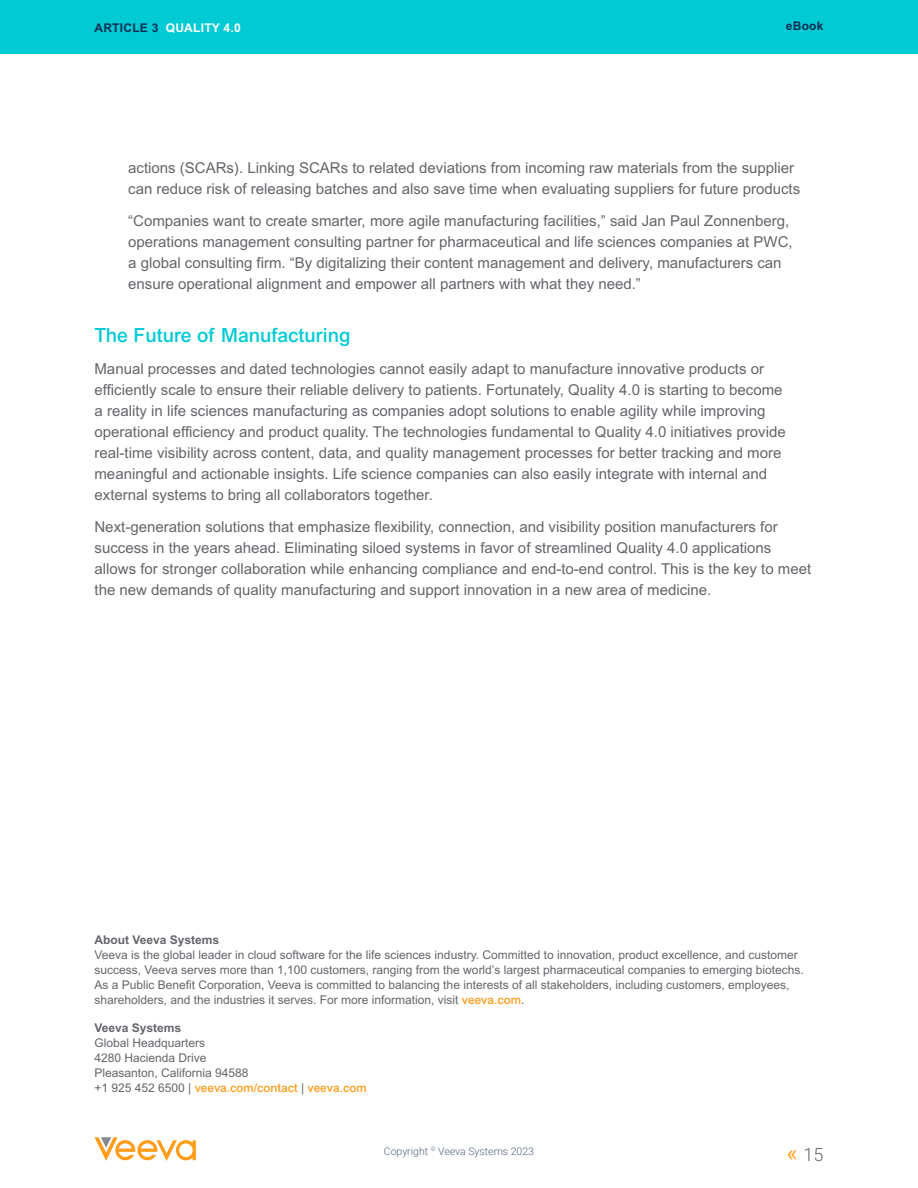
<style>
.page{position:relative;width:918px;height:1188px;background:#fff}
.page>*{position:absolute;margin:0;border:0;box-sizing:border-box;transform-origin:0 0}
.Heading_2{font:500 19.5px "Arial MT Std";color:#00cad4}
.t1{font:300 18px "Roboto";color:#63656a}
.Body{font:15px/21px "Arial MT Std";color:#63656a}
.About_Veeva_Text{font:12px/15px "Arial MT Std";color:#63656a}
.About_Veeva_Head{font:700 12px "Arial MT Std";color:#63656a}
.Heading_1{font:700 12px "Arial MT Std";letter-spacing:.02em;color:#fff}
.Heading_1-2{font:700 12px "Arial MT Std";letter-spacing:.02em;color:#122e53}
.Fine_print{font:300 10.5px "Roboto";color:#53627c}
.s1{color:#122e53}
.s2{font-weight:500;color:#ff9d1b}
.s3{font-weight:400;font-size:22.5px;color:#ff9d1b}
</style>
<div class="page">
<svg style="left:94px;top:1137px;width:102px;height:24px"></svg>
<div style="left:0;top:0;width:918px;height:54px;background:#00cad4"></div>
<p class="Heading_1" style="left:94px;top:21px;width:148px"><span class="s1">ARTICLE 3</span> QUALITY 4.0</p>
<p class="Heading_1-2" style="left:786px;top:18px;width:39px">eBook</p>
<p class="Body" style="left:128px;top:157px;width:673px">actions (SCARs). Linking SCARs to related deviations from incoming raw materials from the supplier can reduce risk of releasing batches and also save time when evaluating suppliers for future products</p>
<p class="Body" style="left:128px;top:210px;width:666px">“Companies want to create smarter, more agile manufacturing facilities,” said Jan Paul Zonnenberg, operations management consulting partner for pharmaceutical and life sciences companies at PWC, a global consulting firm. “By digitalizing their content management and delivery, manufacturers can ensure operational alignment and empower all partners with what they need.”</p>
<p class="Heading_2" style="left:94px;top:324px;width:257px">The Future of Manufacturing</p>
<p class="Body" style="left:94px;top:358px;width:693px">Manual processes and dated technologies cannot easily adapt to manufacture innovative products or efficiently scale to ensure their reliable delivery to patients. Fortunately, Quality 4.0 is starting to become a reality in life sciences manufacturing as companies adopt solutions to enable agility while improving operational efficiency and product quality. The technologies fundamental to Quality 4.0 initiatives provide real-time visibility across content, data, and quality management processes for better tracking and more meaningful and actionable insights. Life science companies can also easily integrate with internal and external systems to bring all collaborators together.</p>
<p class="Body" style="left:94px;top:516px;width:718px">Next-generation solutions that emphasize flexibility, connection, and visibility position manufacturers for success in the years ahead. Eliminating siloed systems in favor of streamlined Quality 4.0 applications allows for stronger collaboration while enhancing compliance and end-to-end control. This is the key to meet the new demands of quality manufacturing and support innovation in a new area of medicine.</p>
<p class="About_Veeva_Head" style="left:94px;top:932px;width:126px">About Veeva Systems</p>
<p class="About_Veeva_Text" style="left:94px;top:947px;width:711px">Veeva is the global leader in cloud software for the life sciences industry. Committed to innovation, product excellence, and customer success, Veeva serves more than 1,100 customers, ranging from the world’s largest pharmaceutical companies to emerging biotechs.<br>As a Public Benefit Corporation, Veeva is committed to balancing the interests of all stakeholders, including customers, employees, shareholders, and the industries it serves. For more information, visit <span class="s2">veeva.com</span>.</p>
<p class="About_Veeva_Head" style="left:94px;top:1021px;width:88px">Veeva Systems</p>
<p class="About_Veeva_Text" style="left:94px;top:1035px;width:112px">Global Headquarters</p>
<p class="About_Veeva_Text" style="left:94px;top:1050px;width:274px">4280 Hacienda Drive<br>Pleasanton, California 94588<br>+1 925 452 6500 | <span class="s2">veeva.com/contact</span> | <span class="s2">veeva.com</span></p>
<p class="Fine_print" style="left:384px;top:1144px;width:152px">Copyright <sup>©</sup> Veeva Systems 2023</p>
<p class="t1" style="left:787px;top:1142px;width:38px"><span class="s3">«</span> 15</p>
</div>
